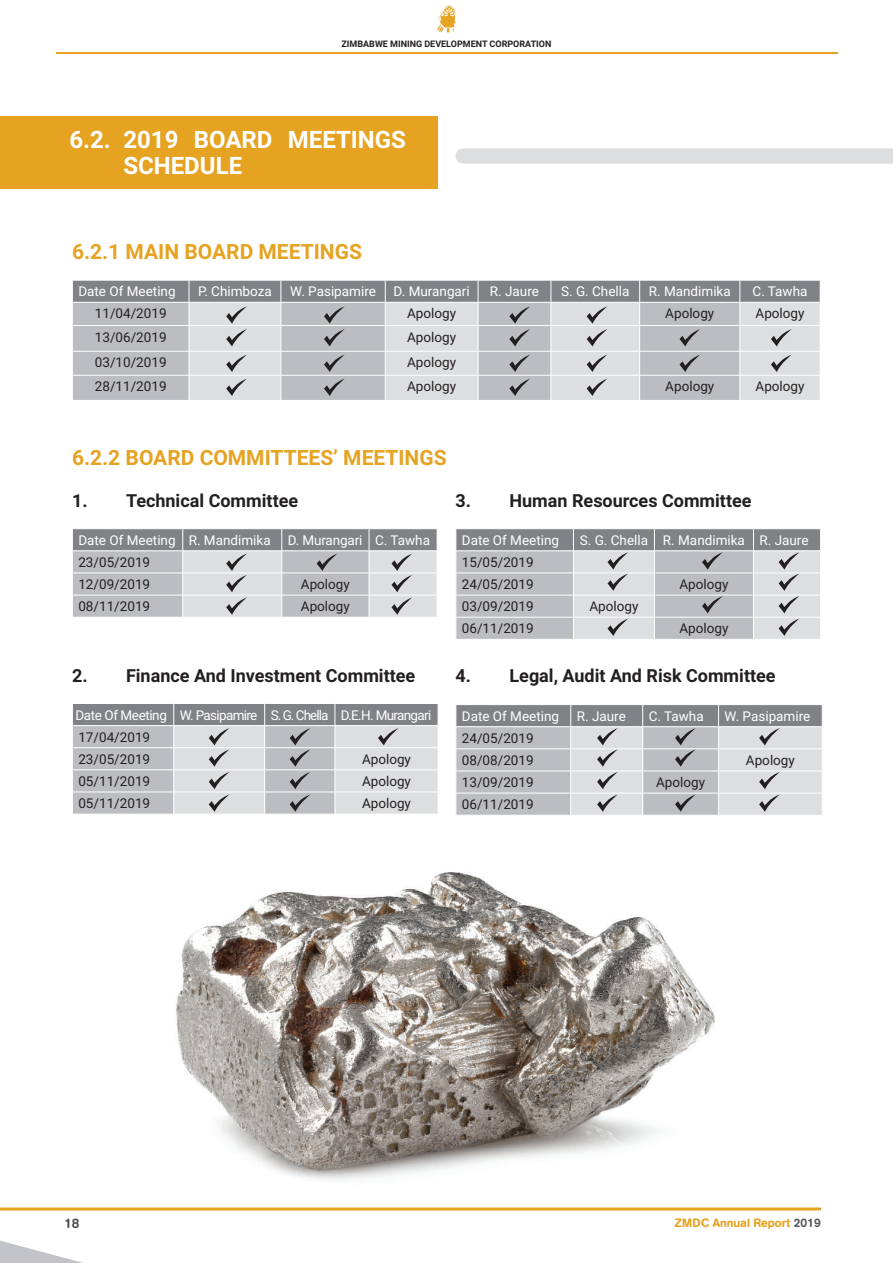
<style>
.page{position:relative;width:893px;height:1263px;background:#fff}
.page>*{position:absolute;margin:0;border:0;box-sizing:border-box;transform-origin:0 0}
.t1{font:700 24px/25.5px "Roboto";color:#fff}
.t2{font:700 21px "Roboto";color:#e6a322}
.t3{font:700 18px "Roboto";color:#231f20}
.t4{font:13.5px/22.2px "Roboto";color:#231f20}
.t5{font:13.5px "Roboto";color:#fff}
.t6{font:13.5px "Roboto";letter-spacing:-.05em;color:#fff}
.t7{font:500 13.5px "AG Book Rounded";color:#505052}
.t8{font:500 12px "AG Book Rounded";color:#e6a322}
.t9{font:700 9px "Roboto";color:#231f20}
.s1{color:#57585a}
</style>
<div class="page">
<svg style="left:437px;top:5px;width:19px;height:28px"></svg>
<hr style="left:56px;top:52px;width:781px;height:2px;background:#e6a322">
<div style="left:0;top:117px;width:437px;height:72px;background:#e6a322"></div>
<svg style="left:455px;top:148px;width:438px;height:16px;background:#dedfe1"></svg>
<img style="left:176px;top:872px;width:539px;height:308px">
<svg style="left:72px;top:529px;width:365px;height:88px;background:#b9babc"></svg>
<svg style="left:73px;top:703px;width:365px;height:111px;background:#bebfc2"></svg>
<svg style="left:456px;top:705px;width:366px;height:110px;background:#bcbec0"></svg>
<svg style="left:456px;top:529px;width:365px;height:110px;background:#babbbe"></svg>
<svg style="left:72px;top:280px;width:748px;height:120px;background:#bebfc1"></svg>
<svg style="left:0;top:1240px;width:83px;height:23px"></svg>
<hr style="left:0;top:1207px;width:821px;height:3px;background:#e6a322">
<p class="t9" style="left:341px;top:37px;width:211px">ZIMBABWE MINING DEVELOPMENT CORPORATION</p>
<h1 class="t1" style="left:123px;top:126px;width:284px;text-indent:-54px">6.2. 2019 BOARD MEETINGS<br>SCHEDULE</h1>
<h2 class="t2" style="left:72px;top:237px;width:291px">6.2.1 MAIN BOARD MEETINGS</h2>
<p class="t5" style="left:78px;top:282px;width:99px">Date Of Meeting</p>
<p class="t5" style="left:198px;top:282px;width:75px">P. Chimboza</p>
<p class="t5" style="left:290px;top:282px;width:87px">W. Pasipamire</p>
<p class="t5" style="left:394px;top:282px;width:78px">D. Murangari</p>
<p class="t5" style="left:490px;top:282px;width:51px">R. Jaure</p>
<p class="t5" style="left:561px;top:282px;width:70px">S. G. Chella</p>
<p class="t5" style="left:649px;top:282px;width:83px">R. Mandimika</p>
<p class="t5" style="left:752px;top:282px;width:56px">C. Tawha</p>
<p class="t4" style="left:95px;top:302px;width:73px">11/04/2019</p>
<p class="t4" style="left:407px;top:302px;width:51px">Apology</p>
<p class="t4" style="left:665px;top:302px;width:51px">Apology</p>
<p class="t4" style="left:755px;top:302px;width:51px">Apology</p>
<p class="t4" style="left:95px;top:325px;width:73px">13/06/2019</p>
<p class="t4" style="left:407px;top:325px;width:51px">Apology</p>
<p class="t4" style="left:95px;top:351px;width:73px">03/10/2019</p>
<p class="t4" style="left:407px;top:351px;width:51px">Apology</p>
<p class="t4" style="left:95px;top:375px;width:73px">28/11/2019</p>
<p class="t4" style="left:407px;top:375px;width:51px">Apology</p>
<p class="t4" style="left:665px;top:375px;width:51px">Apology</p>
<p class="t4" style="left:756px;top:375px;width:51px">Apology</p>
<h2 class="t2" style="left:72px;top:443px;width:376px">6.2.2 BOARD COMMITTEES’ MEETINGS</h2>
<h3 class="t3" style="left:72px;top:488px;width:228px">1. Technical Committee</h3>
<p class="t5" style="left:78px;top:530px;width:194px">Date Of Meeting R. Mandimika</p>
<p class="t5" style="left:288px;top:530px;width:144px">D. Murangari C. Tawha</p>
<p class="t4" style="left:78px;top:550px;width:73px">23/05/2019<br>12/09/2019</p>
<p class="t4" style="left:301px;top:573px;width:51px">Apology</p>
<p class="t4" style="left:78px;top:595px;width:73px">08/11/2019</p>
<p class="t4" style="left:301px;top:595px;width:51px">Apology</p>
<h3 class="t3" style="left:72px;top:663px;width:345px">2. Finance And Investment Committee</h3>
<p class="t6" style="left:75px;top:705px;width:357px">Date Of Meeting W. Pasipamire S. G. Chella D.E.H. Murangari</p>
<p class="t4" style="left:78px;top:725px;width:73px">17/04/2019<br>23/05/2019</p>
<p class="t4" style="left:362px;top:747px;width:51px">Apology</p>
<p class="t4" style="left:78px;top:769px;width:73px">05/11/2019</p>
<p class="t4" style="left:362px;top:769px;width:51px">Apology</p>
<p class="t4" style="left:78px;top:792px;width:73px">05/11/2019</p>
<p class="t4" style="left:362px;top:792px;width:51px">Apology</p>
<h3 class="t3" style="left:455px;top:488px;width:298px">3. Human Resources Committee</h3>
<p class="t5" style="left:462px;top:530px;width:99px">Date Of Meeting</p>
<p class="t5" style="left:580px;top:530px;width:230px">S. G. Chella R. Mandimika R. Jaure</p>
<p class="t4" style="left:462px;top:550px;width:73px">15/05/2019<br>24/05/2019</p>
<p class="t4" style="left:679px;top:573px;width:51px">Apology</p>
<p class="t4" style="left:462px;top:595px;width:73px">03/09/2019</p>
<p class="t4" style="left:589px;top:595px;width:51px">Apology</p>
<p class="t4" style="left:462px;top:617px;width:73px">06/11/2019</p>
<p class="t4" style="left:679px;top:617px;width:51px">Apology</p>
<h3 class="t3" style="left:455px;top:663px;width:322px">4. Legal, Audit And Risk Committee</h3>
<p class="t5" style="left:462px;top:706px;width:99px">Date Of Meeting</p>
<p class="t5" style="left:577px;top:706px;width:51px">R. Jaure</p>
<p class="t5" style="left:649px;top:706px;width:56px">C. Tawha</p>
<p class="t5" style="left:725px;top:706px;width:87px">W. Pasipamire</p>
<p class="t4" style="left:462px;top:726px;width:73px">24/05/2019<br>08/08/2019</p>
<p class="t4" style="left:746px;top:748px;width:51px">Apology</p>
<p class="t4" style="left:462px;top:771px;width:73px">13/09/2019</p>
<p class="t4" style="left:656px;top:771px;width:51px">Apology</p>
<p class="t4" style="left:462px;top:793px;width:73px">06/11/2019</p>
<p class="t7" style="left:64px;top:1215px;width:17px">18</p>
<p class="t8" style="left:674px;top:1216px;width:148px">ZMDC Annual Report <span class="s1">2019</span></p>
</div>
